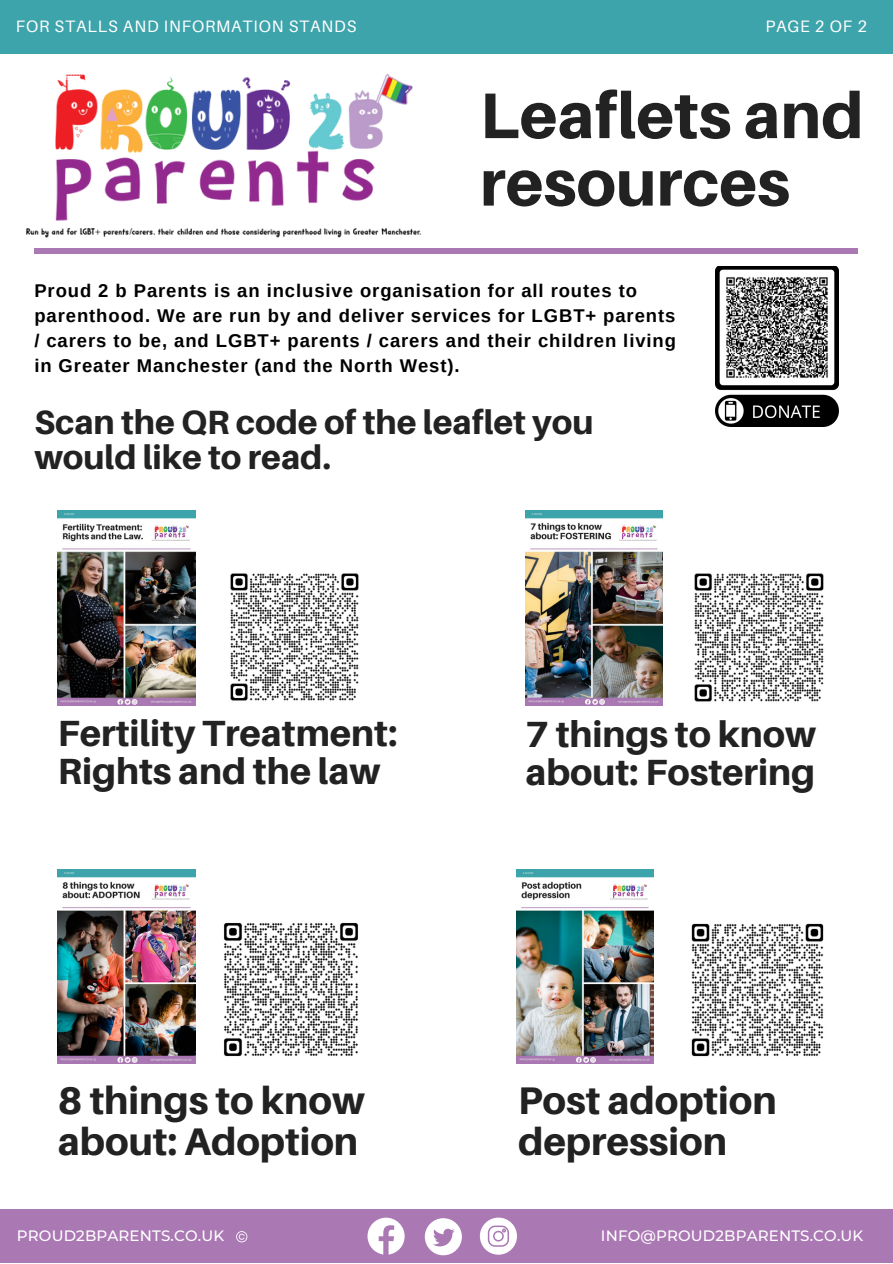
<style>
.page{position:relative;width:893px;height:1264px;background:#fff}
.page>*{position:absolute;margin:0;border:0;box-sizing:border-box;transform-origin:0 0}
.t1{font:800 64.5px/67.5px "Aileron";color:#222}
.t2{font:800 38.55px/40.3px "Aileron";color:#222}
.t3{font:800 36.45px/38.2px "Aileron";color:#222}
.t4{font:800 33.6px/34.8px "Aileron";color:#222}
.t5{font:700 18.45px/24.8px "Arimo";letter-spacing:.05em;color:#000}
.t6{font:16.5px "Aileron";letter-spacing:.05em;color:#fff}
.t7{font:500 15px "Montserrat";letter-spacing:.01em;color:#fff}
</style>
<div class="page">
<div style="left:34px;top:248px;width:823px;height:5px;background:#aa79b4"></div>
<div style="left:0;top:0;width:892px;height:54px;background:#3ea4ab"></div>
<div style="left:0;top:1209px;width:892px;height:53px;background:#aa79b4"></div>
<img style="left:26px;top:73px;width:395px;height:165px">
<svg style="left:236px;top:1231px;width:11px;height:11px"></svg>
<svg style="left:367px;top:1217px;width:37px;height:37px"></svg>
<svg style="left:425px;top:1218px;width:37px;height:37px"></svg>
<svg style="left:480px;top:1217px;width:37px;height:37px"></svg>
<img style="left:715px;top:266px;width:123px;height:160px">
<img style="left:725px;top:275px;width:104px;height:104px">
<img style="left:58px;top:511px;width:137px;height:194px">
<img style="left:230px;top:573px;width:129px;height:128px">
<img style="left:58px;top:869px;width:137px;height:194px">
<img style="left:224px;top:922px;width:134px;height:135px">
<img style="left:525px;top:511px;width:137px;height:194px">
<img style="left:694px;top:573px;width:130px;height:129px">
<img style="left:516px;top:869px;width:138px;height:194px">
<img style="left:691px;top:923px;width:133px;height:134px">
<p class="t6" style="left:16px;top:16px;width:342px">FOR STALLS AND INFORMATION STANDS</p>
<p class="t6" style="left:765px;top:16px;width:103px">PAGE 2 OF 2</p>
<p class="t1" style="left:480px;top:80px;width:385px">Leaflets and resources</p>
<p class="t5" style="left:34px;top:279px;width:643px">Proud 2 b Parents is an inclusive organisation for all routes to parenthood. We are run by and deliver services for LGBT+ parents / carers to be, and LGBT+ parents / carers and their children living in Greater Manchester (and the North West).</p>
<p class="t4" style="left:34px;top:404px;width:561px">Scan the QR code of the leaflet you would like to read.</p>
<p class="t3" style="left:58px;top:713px;width:341px">Fertility Treatment:</p>
<p class="t3" style="left:58px;top:751px;width:324px">Rights and the law</p>
<p class="t2" style="left:58px;top:1079px;width:308px">8 things to know about: Adoption</p>
<p class="t3" style="left:525px;top:714px;width:292px">7 things to know about: Fostering</p>
<p class="t2" style="left:518px;top:1079px;width:260px">Post adoption depression</p>
<p class="t7" style="left:17px;top:1225px;width:209px">PROUD2BPARENTS.CO.UK</p>
<p class="t7" style="left:601px;top:1225px;width:264px">INFO@PROUD2BPARENTS.CO.UK</p>
</div>
